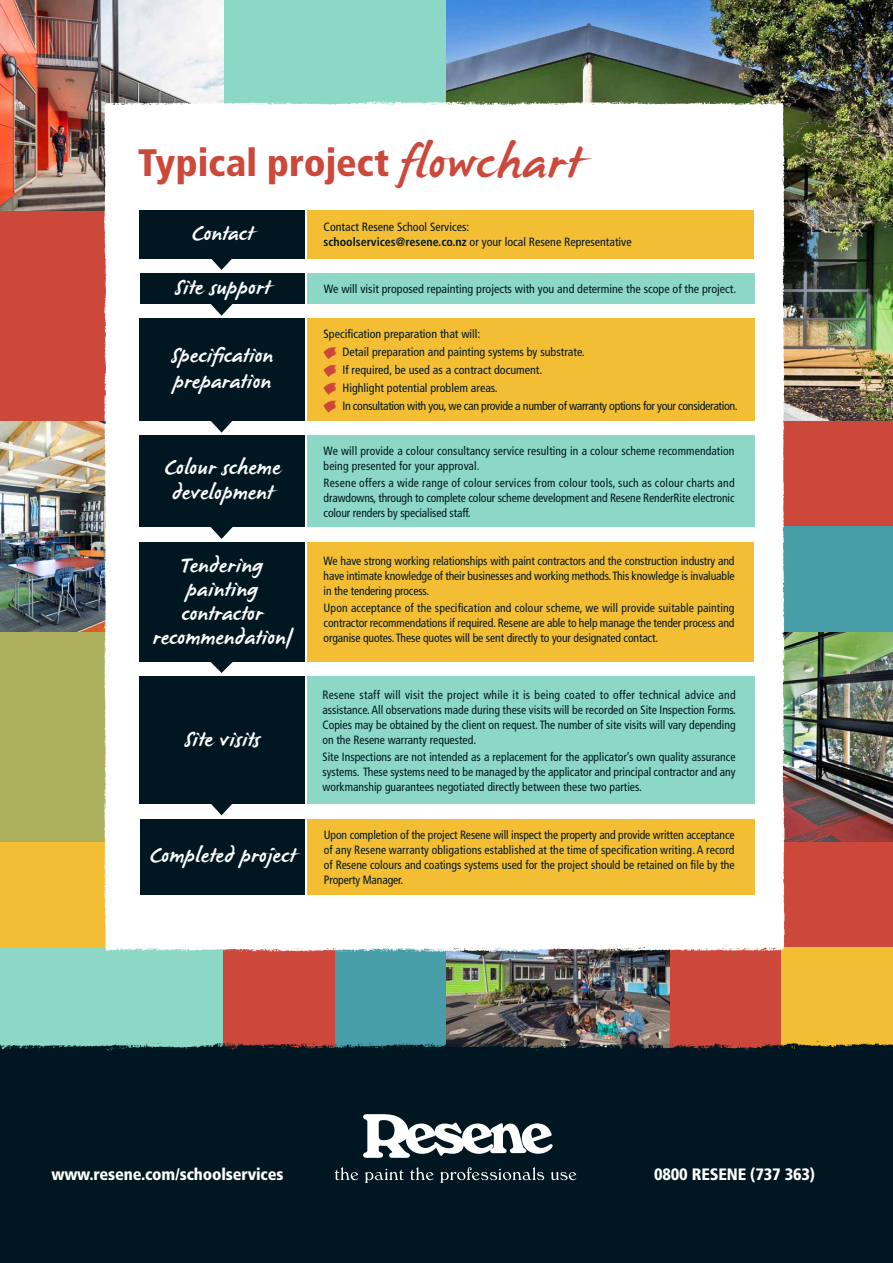
<style>
.page{position:relative;width:893px;height:1263px;background:#fff}
.page>*{position:absolute;margin:0;border:0;box-sizing:border-box;transform-origin:0 0}
.t1{font:900 condensed 38.25px "Frutiger";color:#cb483b}
.t2{font:21.45px/24px "James Paul";letter-spacing:.01em;color:#fff;text-align:center}
.t3{font:900 condensed 16.5px "Frutiger";letter-spacing:-.01em;color:#fff}
.t4{font:condensed 12px/15px "Frutiger";color:#001722;text-align:justify}
.s1{font-family:"James Paul";font-weight:400;font-stretch:normal;font-size:48px}
.s2{font-weight:700}
</style>
<div class="page">
<div style="left:223px;top:0;width:224px;height:209px;background:#8cd7c5"></div>
<div style="left:0;top:842px;width:223px;height:210px;background:#8cd7c5"></div>
<div style="left:0;top:631px;width:223px;height:211px;background:#adb15e"></div>
<div style="left:670px;top:842px;width:223px;height:217px;background:#cb483b"></div>
<img style="left:787px;top:631px;width:106px;height:211px">
<img style="left:447px;top:0;width:446px;height:421px">
<div style="left:223px;top:944px;width:112px;height:117px;background:#cb483b"></div>
<div style="left:335px;top:944px;width:111px;height:119px;background:#489ea8"></div>
<img style="left:0;top:421px;width:102px;height:210px">
<div style="left:782px;top:421px;width:111px;height:105px;background:#cb483b"></div>
<div style="left:782px;top:526px;width:111px;height:105px;background:#489ea8"></div>
<img style="left:446px;top:954px;width:224px;height:83px">
<div style="left:0;top:210px;width:224px;height:211px;background:#cb483b"></div>
<div style="left:781px;top:947px;width:112px;height:115px;background:#f3be33"></div>
<div style="left:0;top:842px;width:112px;height:105px;background:#f3be33"></div>
<img style="left:0;top:0;width:223px;height:210px">
<div style="left:111px;top:105px;width:670px;height:842px;background:#fff"></div>
<img style="left:105px;top:97px;width:678px;height:9px">
<img style="left:105px;top:947px;width:678px;height:7px">
<img style="left:746px;top:103px;width:41px;height:844px">
<img style="left:102px;top:106px;width:43px;height:841px">
<div style="left:0;top:1052px;width:893px;height:211px;background:#001722"></div>
<svg style="left:335px;top:1167px;width:241px;height:16px"></svg>
<svg style="left:363px;top:1114px;width:190px;height:44px"></svg>
<div style="left:307px;top:273px;width:448px;height:31px;background:#8cd7c5"></div>
<div style="left:140px;top:273px;width:164px;height:31px;background:#001722"></div>
<div style="left:307px;top:318px;width:448px;height:103px;background:#f3be33"></div>
<div style="left:139px;top:318px;width:165px;height:103px;background:#001722"></div>
<svg style="left:324px;top:347px;width:13px;height:12px"></svg>
<svg style="left:324px;top:365px;width:13px;height:47px"></svg>
<div style="left:307px;top:542px;width:447px;height:120px;background:#f3be33"></div>
<div style="left:139px;top:542px;width:165px;height:120px;background:#001722"></div>
<div style="left:307px;top:676px;width:448px;height:128px;background:#8cd7c5"></div>
<div style="left:139px;top:676px;width:165px;height:128px;background:#001722"></div>
<div style="left:307px;top:210px;width:447px;height:49px;background:#f3be33"></div>
<div style="left:139px;top:210px;width:165px;height:49px;background:#001722"></div>
<div style="left:307px;top:819px;width:448px;height:75px;background:#f3be33"></div>
<div style="left:140px;top:819px;width:164px;height:75px;background:#001722"></div>
<svg style="left:211px;top:259px;width:21px;height:11px"></svg>
<svg style="left:211px;top:304px;width:22px;height:12px"></svg>
<svg style="left:211px;top:421px;width:22px;height:12px"></svg>
<svg style="left:210px;top:526px;width:23px;height:13px"></svg>
<svg style="left:210px;top:662px;width:23px;height:11px"></svg>
<div style="left:307px;top:435px;width:448px;height:91px;background:#8cd7c5"></div>
<div style="left:139px;top:435px;width:165px;height:91px;background:#001722"></div>
<svg style="left:211px;top:804px;width:21px;height:11px"></svg>
<img style="left:0;top:1037px;width:893px;height:15px">
<h1 class="t1" style="left:138px;top:140px;width:442px">Typical project <span class="s1">flowchart</span></h1>
<h2 class="t2" style="left:191px;top:223px;width:63px">Contact</h2>
<p class="t4" style="left:324px;top:220px;width:310px">Contact Resene School Services:<br><span class="s2">schoolservices@resene.co.nz</span> or your local Resene Representative</p>
<h2 class="t2" style="left:174px;top:277px;width:97px">Site support</h2>
<p class="t4" style="left:324px;top:281px;width:414px">We will visit proposed repainting projects with you and determine the scope of the project.</p>
<h2 class="t2" style="left:171px;top:344px;width:103px;line-height:25.7px;text-align:left">Specification preparation</h2>
<p class="t4" style="left:342px;top:325px;width:397px;line-height:17.9px;text-align:left;text-indent:-19px">Specification preparation that will:<br>Detail preparation and painting systems by substrate.<br>If required, be used as a contract document.<br>Highlight potential problem areas.<br>In consultation with you, we can provide a number of warranty options for your consideration.</p>
<h2 class="t2" style="left:164px;top:455px;width:118px;line-height:25.7px">Colour scheme development</h2>
<p class="t4" style="left:324px;top:443px;width:412px">We will provide a colour consultancy service resulting in a colour scheme recommendation being presented for your approval.</p>
<p class="t4" style="left:324px;top:475px;width:412px">Resene offers a wide range of colour services from colour tools, such as colour charts and drawdowns, through to complete colour scheme development and Resene RenderRite electronic colour renders by specialised staff.</p>
<h2 class="t2" style="left:152px;top:554px;width:141px">Tendering painting contractor recommendation/</h2>
<p class="t4" style="left:324px;top:554px;width:412px">We have strong working relationships with paint contractors and the construction industry and have intimate knowledge of their businesses and working methods. This knowledge is invaluable in the tendering process.</p>
<p class="t4" style="left:324px;top:601px;width:412px">Upon acceptance of the specification and colour scheme, we will provide suitable painting contractor recommendations if required. Resene are able to help manage the tender process and organise quotes. These quotes will be sent directly to your designated contact.</p>
<h2 class="t2" style="left:184px;top:728px;width:77px">Site visits</h2>
<h2 class="t2" style="left:149px;top:845px;width:147px">Completed project</h2>
<p class="t4" style="left:322px;top:687px;width:415px">Resene staff will visit the project while it is being coated to offer technical advice and assistance. All observations made during these visits will be recorded on Site Inspection Forms.<br>Copies may be obtained by the client on request. The number of site visits will vary depending on the Resene warranty requested.</p>
<p class="t4" style="left:322px;top:750px;width:415px">Site Inspections are not intended as a replacement for the applicator’s own quality assurance systems. These systems need to be managed by the applicator and principal contractor and any workmanship guarantees negotiated directly between these two parties.</p>
<p class="t4" style="left:324px;top:827px;width:412px">Upon completion of the project Resene will inspect the property and provide written acceptance of any Resene warranty obligations established at the time of specification writing. A record of Resene colours and coatings systems used for the project should be retained on file by the Property Manager.</p>
<h3 class="t3" style="left:51px;top:1164px;width:234px">www.resene.com/schoolservices</h3>
<h3 class="t3" style="left:654px;top:1164px;width:163px">0800 RESENE (737 363)</h3>
</div>
